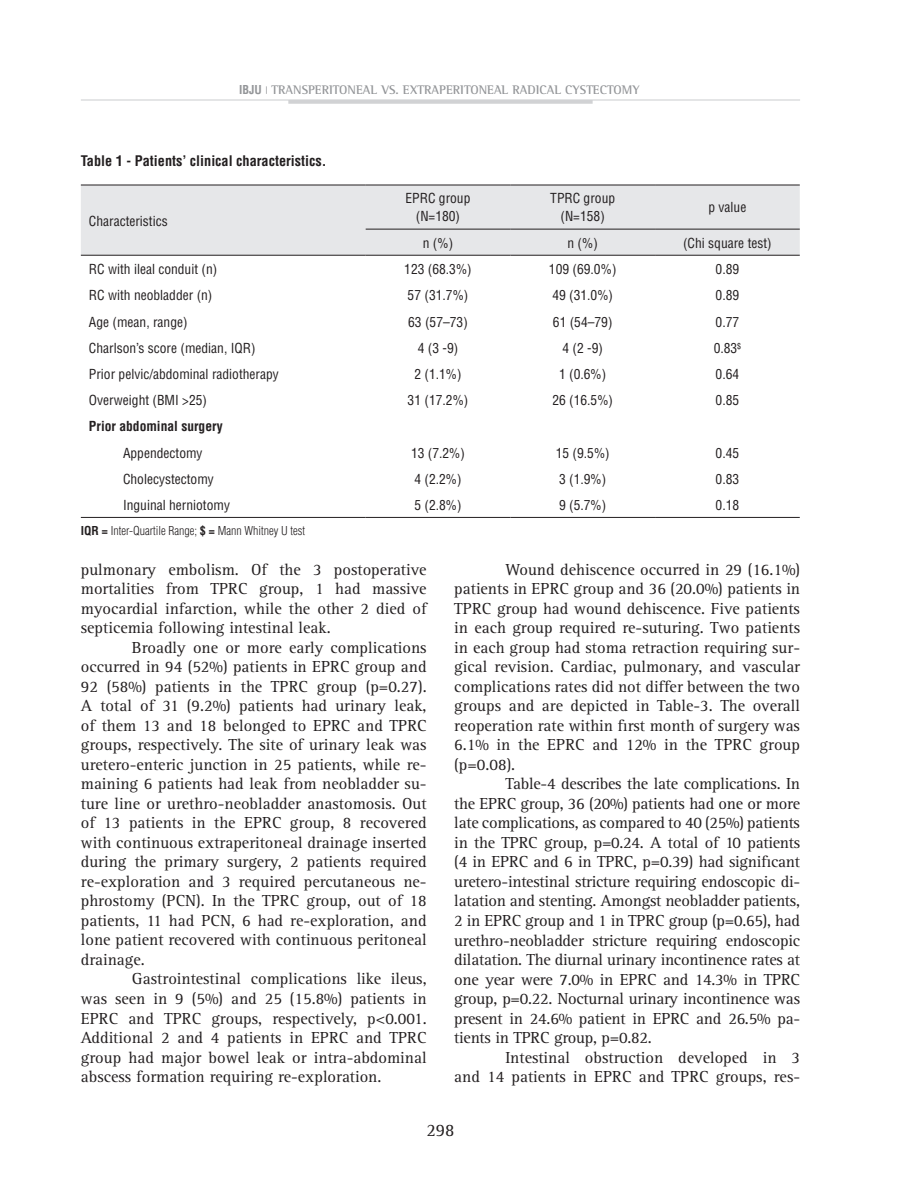
<style>
.page{position:relative;width:898px;height:1200px;background:#fff}
.page>*{position:absolute;margin:0;border:0;box-sizing:border-box;transform-origin:0 0}
.t1{font:18px "Rotis Serif";color:#231f20}
.t2{font:16.5px/19.5px "Rotis Serif";color:#231f20;text-align:justify}
.t3{font:700 condensed 14.25px "Helvetica";color:#231f20}
.t4{font:condensed 13.5px/18px "Helvetica";color:#231f20;text-align:center}
.t5{font:700 condensed 13.5px "Helvetica";color:#231f20}
.t6{font:700 12.75px "Rotis Semi Serif";color:#939598}
.t7{font:300 condensed 12px "Helvetica";color:#231f20}
.s1{font-family:"Helvetica";font-stretch:condensed;font-size:12px}
.s2{font-weight:700}
</style>
<div class="page">
<hr style="left:81px;top:99px;width:718px;height:2px;background:#dcdddf">
<hr style="left:288px;top:100px;width:304px;height:4px;background:#d1d2d4">
<div style="left:81px;top:185px;width:718px;height:70px;background:#e6e7e9"></div>
<hr style="left:81px;top:184px;width:284px;height:1px;background:#231f20">
<hr style="left:365px;top:184px;width:145px;height:1px;background:#231f20">
<hr style="left:510px;top:184px;width:144px;height:1px;background:#231f20">
<hr style="left:654px;top:184px;width:145px;height:1px;background:#231f20">
<hr style="left:365px;top:229px;width:145px;height:1px;background:#231f20">
<hr style="left:510px;top:229px;width:144px;height:1px;background:#231f20">
<hr style="left:654px;top:229px;width:145px;height:1px;background:#231f20">
<hr style="left:81px;top:255px;width:284px;height:1px;background:#231f20">
<hr style="left:365px;top:255px;width:145px;height:1px;background:#231f20">
<hr style="left:510px;top:255px;width:144px;height:1px;background:#231f20">
<hr style="left:654px;top:255px;width:145px;height:1px;background:#231f20">
<hr style="left:81px;top:517px;width:284px;height:1px;background:#231f20">
<hr style="left:365px;top:517px;width:145px;height:1px;background:#231f20">
<hr style="left:510px;top:517px;width:144px;height:1px;background:#231f20">
<hr style="left:654px;top:517px;width:145px;height:1px;background:#231f20">
<p class="t6" style="left:239px;top:82px;width:402px"><span class="s1">ibju</span> <sup>|</sup> TRANSPERITONEAL VS. EXTRAPERITONEAL RADICAL CYSTECTOMY</p>
<p class="t3" style="left:81px;top:152px;width:247px">Table 1 - Patients’ clinical characteristics.</p>
<p class="t4" style="left:89px;top:211px;width:80px">Characteristics</p>
<p class="t4" style="left:405px;top:189px;width:66px">EPRC group (N=180)</p>
<p class="t4" style="left:550px;top:189px;width:66px">TPRC group (N=158)</p>
<p class="t4" style="left:708px;top:198px;width:39px">p value</p>
<p class="t4" style="left:422px;top:233px;width:32px">n (%)</p>
<p class="t4" style="left:567px;top:233px;width:32px">n (%)</p>
<p class="t4" style="left:683px;top:233px;width:90px">(Chi square test)</p>
<p class="t4" style="left:89px;top:259px;width:130px">RC with ileal conduit (n)</p>
<p class="t4" style="left:404px;top:259px;width:69px">123 (68.3%)</p>
<p class="t4" style="left:548px;top:259px;width:69px">109 (69.0%)</p>
<p class="t4" style="left:715px;top:259px;width:25px">0.89</p>
<p class="t4" style="left:89px;top:286px;width:125px">RC with neobladder (n)</p>
<p class="t4" style="left:407px;top:286px;width:62px">57 (31.7%)</p>
<p class="t4" style="left:552px;top:286px;width:62px">49 (31.0%)</p>
<p class="t4" style="left:715px;top:286px;width:25px">0.89</p>
<p class="t4" style="left:89px;top:313px;width:100px">Age (mean, range)</p>
<p class="t4" style="left:408px;top:313px;width:61px">63 (57–73)</p>
<p class="t4" style="left:552px;top:313px;width:61px">61 (54–79)</p>
<p class="t4" style="left:715px;top:313px;width:25px">0.77</p>
<p class="t4" style="left:89px;top:339px;width:168px">Charlson’s score (median, IQR)</p>
<p class="t4" style="left:417px;top:339px;width:42px">4 (3 -9)</p>
<p class="t4" style="left:562px;top:339px;width:42px">4 (2 -9)</p>
<p class="t4" style="left:713px;top:339px;width:29px">0.83<sup>$</sup></p>
<p class="t4" style="left:89px;top:365px;width:191px">Prior pelvic/abdominal radiotherapy</p>
<p class="t4" style="left:414px;top:365px;width:49px">2 (1.1%)</p>
<p class="t4" style="left:559px;top:365px;width:49px">1 (0.6%)</p>
<p class="t4" style="left:715px;top:365px;width:25px">0.64</p>
<p class="t4" style="left:89px;top:391px;width:119px">Overweight (BMI &gt;25)</p>
<p class="t4" style="left:407px;top:391px;width:62px">31 (17.2%)</p>
<p class="t4" style="left:552px;top:391px;width:62px">26 (16.5%)</p>
<p class="t4" style="left:715px;top:391px;width:25px">0.85</p>
<p class="t5" style="left:89px;top:418px;width:135px">Prior abdominal surgery</p>
<p class="t4" style="left:123px;top:443px;width:81px">Appendectomy</p>
<p class="t4" style="left:411px;top:443px;width:55px">13 (7.2%)</p>
<p class="t4" style="left:555px;top:443px;width:55px">15 (9.5%)</p>
<p class="t4" style="left:715px;top:443px;width:25px">0.45</p>
<p class="t4" style="left:123px;top:469px;width:92px">Cholecystectomy</p>
<p class="t4" style="left:414px;top:469px;width:49px">4 (2.2%)</p>
<p class="t4" style="left:559px;top:469px;width:49px">3 (1.9%)</p>
<p class="t4" style="left:715px;top:469px;width:25px">0.83</p>
<p class="t4" style="left:123px;top:495px;width:108px">Inguinal herniotomy</p>
<p class="t4" style="left:414px;top:495px;width:49px">5 (2.8%)</p>
<p class="t4" style="left:559px;top:495px;width:49px">9 (5.7%)</p>
<p class="t4" style="left:715px;top:495px;width:25px">0.18</p>
<p class="t7" style="left:81px;top:523px;width:226px"><span class="s2">IQR =</span> Inter-Quartile Range; <span class="s2">$ =</span> Mann Whitney U test</p>
<p class="t2" style="left:81px;top:559px;width:347px">pulmonary embolism. Of the 3 postoperative mortalities from TPRC group, 1 had massive myocardial infarction, while the other 2 died of septicemia following intestinal leak.</p>
<p class="t2" style="left:81px;top:637px;width:347px;text-indent:51px">Broadly one or more early complications occurred in 94 (52%) patients in EPRC group and 92 (58%) patients in the TPRC group (p=0.27).<br>A total of 31 (9.2%) patients had urinary leak, of them 13 and 18 belonged to EPRC and TPRC groups, respectively. The site of urinary leak was uretero-enteric junction in 25 patients, while re&shy;maining 6 patients had leak from neobladder su&shy;ture line or urethro-neobladder anastomosis. Out of 13 patients in the EPRC group, 8 recovered with continuous extraperitoneal drainage inserted during the primary surgery, 2 patients required re-exploration and 3 required percutaneous ne&shy;phrostomy (PCN). In the TPRC group, out of 18 patients, 11 had PCN, 6 had re-exploration, and lone patient recovered with continuous peritoneal drainage.</p>
<p class="t2" style="left:81px;top:969px;width:347px;text-indent:51px">Gastrointestinal complications like ileus, was seen in 9 (5%) and 25 (15.8%) patients in EPRC and TPRC groups, respectively, p&lt;0.001.<br>Additional 2 and 4 patients in EPRC and TPRC group had major bowel leak or intra-abdominal abscess formation requiring re-exploration.</p>
<p class="t2" style="left:454px;top:559px;width:347px;text-indent:51px">Wound dehiscence occurred in 29 (16.1%) patients in EPRC group and 36 (20.0%) patients in TPRC group had wound dehiscence. Five patients in each group required re-suturing. Two patients in each group had stoma retraction requiring sur&shy;gical revision. Cardiac, pulmonary, and vascular complications rates did not differ between the two groups and are depicted in Table-3. The overall reoperation rate within first month of surgery was 6.1% in the EPRC and 12% in the TPRC group (p=0.08).</p>
<p class="t2" style="left:454px;top:774px;width:347px;text-indent:51px">Table-4 describes the late complications. In the EPRC group, 36 (20%) patients had one or more late complications, as compared to 40 (25%) patients in the TPRC group, p=0.24. A total of 10 patients (4 in EPRC and 6 in TPRC, p=0.39) had significant uretero-intestinal stricture requiring endoscopic di&shy;latation and stenting. Amongst neobladder patients, 2 in EPRC group and 1 in TPRC group (p=0.65), had urethro-neobladder stricture requiring endoscopic dilatation. The diurnal urinary incontinence rates at one year were 7.0% in EPRC and 14.3% in TPRC group, p=0.22. Nocturnal urinary incontinence was present in 24.6% patient in EPRC and 26.5% pa&shy;tients in TPRC group, p=0.82.</p>
<p class="t2" style="left:454px;top:1047px;width:347px;text-align:right">Intestinal obstruction developed in 3<br>and 14 patients in EPRC and TPRC groups, res-</p>
<p class="t1" style="left:426px;top:1119px;width:30px">298</p>
</div>
